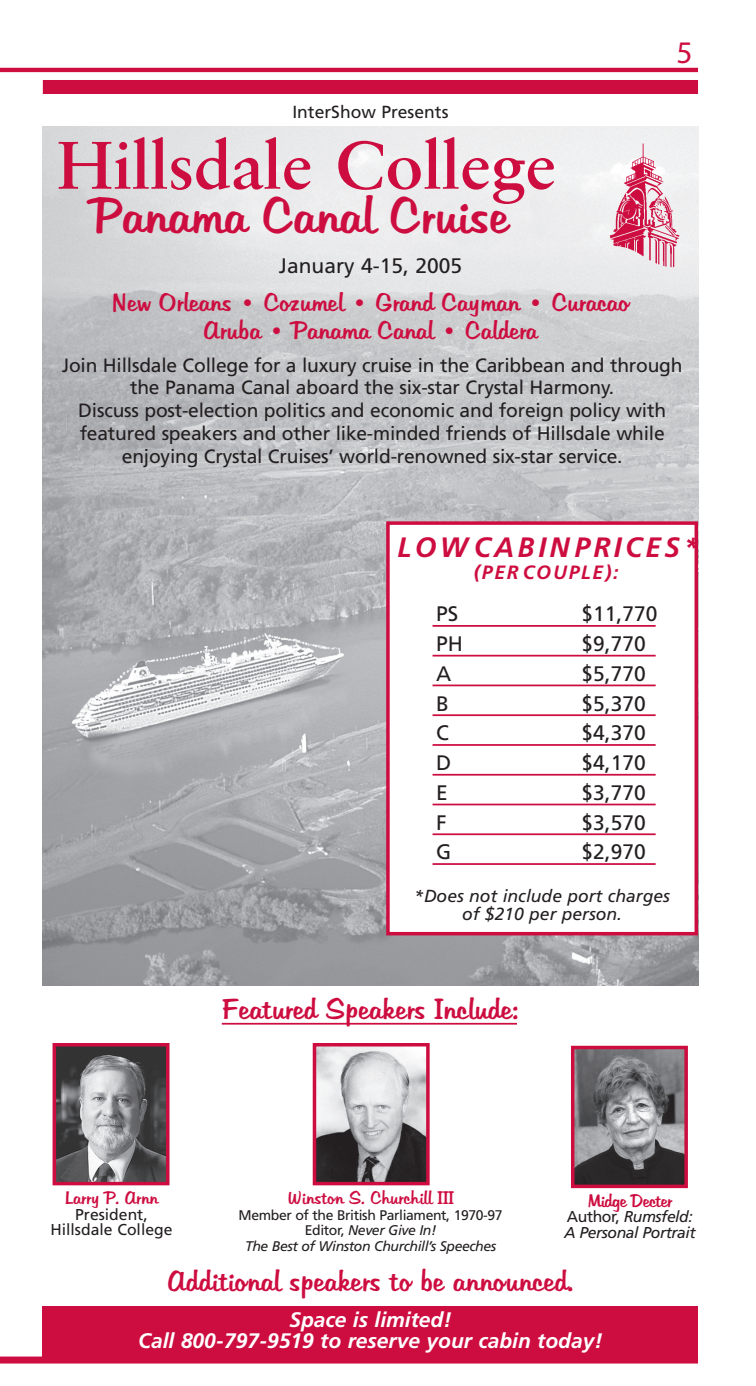
<style>
.page{position:relative;width:756px;height:1386px;background:#fff}
.page>*{position:absolute;margin:0;border:0;box-sizing:border-box;transform-origin:0 0}
.t1{font:700 70px "Savoy";color:#cd0d40}
.t2{font:49px "Hudson";color:#cd0d40}
.t3{font:31.5px "Myriad";color:#cd0d40}
.t4{font:28px "Hudson";color:#cd0d40}
.t5{font:italic 700 28px "Frutiger";letter-spacing:.12em;color:#cd0d40}
.t6{font:24.5px/28px "Hudson";color:#cd0d40;text-align:center}
.t7{font:21px "Frutiger";color:#231f20}
.t8{font:italic 700 21px/21px "Frutiger";color:#fff;text-align:center}
.t9{font:19.25px/22.8px "Frutiger";letter-spacing:-.01em;color:#231f20;text-align:center}
.t10{font:italic 700 19.25px "Frutiger";letter-spacing:.09em;color:#cd0d40}
.t11{font:italic 17.5px/17.5px "Frutiger";color:#231f20;text-align:center}
.t12{font:17.5px "Hudson";color:#cd0d40}
.t13{font:17.5px "Frutiger";color:#231f20}
.t14{font:17.5px "Hudson";letter-spacing:-.03em;color:#cd0d40}
.t15{font:italic 15.75px/15.8px "Frutiger";letter-spacing:-.03em;color:#231f20}
.t16{font:15.75px/15.8px "Frutiger";color:#231f20;text-align:center}
.t17{font:italic 14px/15.8px "Frutiger";letter-spacing:-.03em;color:#231f20;text-align:center}
.s1{font-style:normal}
</style>
<div class="page">
<img style="left:43px;top:126px;width:655px;height:859px">
<hr style="left:0;top:68px;width:698px;height:4px;background:#cd0d40">
<div style="left:0;top:1357px;width:698px;height:7px;background:#cd0d40"></div>
<img style="left:607px;top:143px;width:78px;height:128px">
<div style="left:43px;top:1306px;width:655px;height:51px;background:#cd0d40"></div>
<div style="left:43px;top:80px;width:655px;height:14px;background:#cd0d40"></div>
<div style="left:388px;top:523px;width:308px;height:411px;background:#fff"></div>
<div style="left:386px;top:521px;width:312px;height:414px;border:4px solid #cd0d40"></div>
<hr style="left:433px;top:863px;width:223px;height:2px;background:#cd0d40">
<hr style="left:433px;top:833px;width:223px;height:2px;background:#cd0d40">
<hr style="left:433px;top:804px;width:223px;height:1px;background:#cd0d40">
<hr style="left:433px;top:774px;width:223px;height:2px;background:#cd0d40">
<hr style="left:433px;top:744px;width:223px;height:2px;background:#cd0d40">
<hr style="left:433px;top:714px;width:223px;height:2px;background:#cd0d40">
<hr style="left:433px;top:685px;width:223px;height:1px;background:#cd0d40">
<hr style="left:433px;top:655px;width:223px;height:2px;background:#cd0d40">
<hr style="left:433px;top:625px;width:223px;height:2px;background:#cd0d40">
<img style="left:58px;top:1048px;width:107px;height:132px">
<div style="left:53px;top:1043px;width:117px;height:142px;border:4px solid #cd0d40"></div>
<img style="left:318px;top:1048px;width:107px;height:132px">
<div style="left:313px;top:1043px;width:117px;height:142px;border:4px solid #cd0d40"></div>
<img style="left:576px;top:1051px;width:107px;height:132px">
<div style="left:571px;top:1046px;width:117px;height:142px;border:4px solid #cd0d40"></div>
<hr style="left:222px;top:1023px;width:295px;height:2px;background:#cd0d40">
<p class="t13" style="left:292px;top:102px;width:158px">InterShow Presents</p>
<h1 class="t1" style="left:57px;top:127px;width:501px">Hillsdale College</h1>
<h2 class="t2" style="left:92px;top:188px;width:418px">Panama Canal Cruise</h2>
<p class="t7" style="left:279px;top:254px;width:185px">January 4-15, 2005</p>
<h3 class="t3" style="left:676px;top:37px;width:18px">5</h3>
<p class="t6" style="left:112px;top:289px;width:519px">New Orleans • Cozumel • Grand Cayman • Curacao<br>Aruba • Panama Canal • Caldera</p>
<p class="t9" style="left:62px;top:354px;width:622px">Join Hillsdale College for a luxury cruise in the Caribbean and through the Panama Canal aboard the six-star Crystal Harmony.<br>Discuss post-election politics and economic and foreign policy with featured speakers and other like-minded friends of Hillsdale while enjoying Crystal Cruises’ world-renowned six-star service.</p>
<h3 class="t5" style="left:397px;top:530px;width:303px">LOW CABIN PRICES*</h3>
<p class="t10" style="left:474px;top:561px;width:146px">(PER COUPLE):</p>
<p class="t7" style="left:436px;top:602px;width:24px">PS</p>
<p class="t7" style="left:581px;top:602px;width:77px">$11,770</p>
<p class="t7" style="left:436px;top:631px;width:28px">PH</p>
<p class="t7" style="left:581px;top:631px;width:66px">$9,770</p>
<p class="t7" style="left:436px;top:661px;width:17px">A</p>
<p class="t7" style="left:581px;top:661px;width:66px">$5,770</p>
<p class="t7" style="left:436px;top:691px;width:14px">B</p>
<p class="t7" style="left:581px;top:691px;width:66px">$5,370</p>
<p class="t7" style="left:436px;top:721px;width:14px">C</p>
<p class="t7" style="left:581px;top:721px;width:66px">$4,370</p>
<p class="t7" style="left:436px;top:750px;width:17px">D</p>
<p class="t7" style="left:581px;top:750px;width:66px">$4,170</p>
<p class="t7" style="left:436px;top:780px;width:13px">E</p>
<p class="t7" style="left:581px;top:780px;width:66px">$3,770</p>
<p class="t7" style="left:436px;top:810px;width:12px">F</p>
<p class="t7" style="left:581px;top:810px;width:66px">$3,570</p>
<p class="t7" style="left:436px;top:840px;width:17px">G</p>
<p class="t7" style="left:581px;top:840px;width:66px">$2,970</p>
<p class="t11" style="left:414px;top:887px;width:257px">*Does not include port charges of $210 per person.</p>
<h3 class="t4" style="left:222px;top:993px;width:298px">Featured Speakers Include:</h3>
<p class="t12" style="left:65px;top:1188px;width:95px">Larry P. Arnn</p>
<p class="t16" style="left:50px;top:1206px;width:124px">President,<br>Hillsdale College</p>
<p class="t12" style="left:287px;top:1188px;width:168px">Winston S. Churchill III</p>
<p class="t17" style="left:239px;top:1207px;width:266px"><span class="s1">Member of the British Parliament, 1970-97<br>Editor,</span> Never Give In!<br>The Best of Winston Churchill’s Speeches</p>
<p class="t14" style="left:588px;top:1191px;width:86px">Midge Decter</p>
<p class="t15" style="left:564px;top:1209px;width:133px"><span class="s1">Author,</span> Rumsfeld:<br>A Personal Portrait</p>
<h3 class="t4" style="left:167px;top:1265px;width:408px">Additional speakers to be announced.</h3>
<p class="t8" style="left:138px;top:1309px;width:466px">Space is limited!<br>Call 800-797-9519 to reserve your cabin today!</p>
</div>
